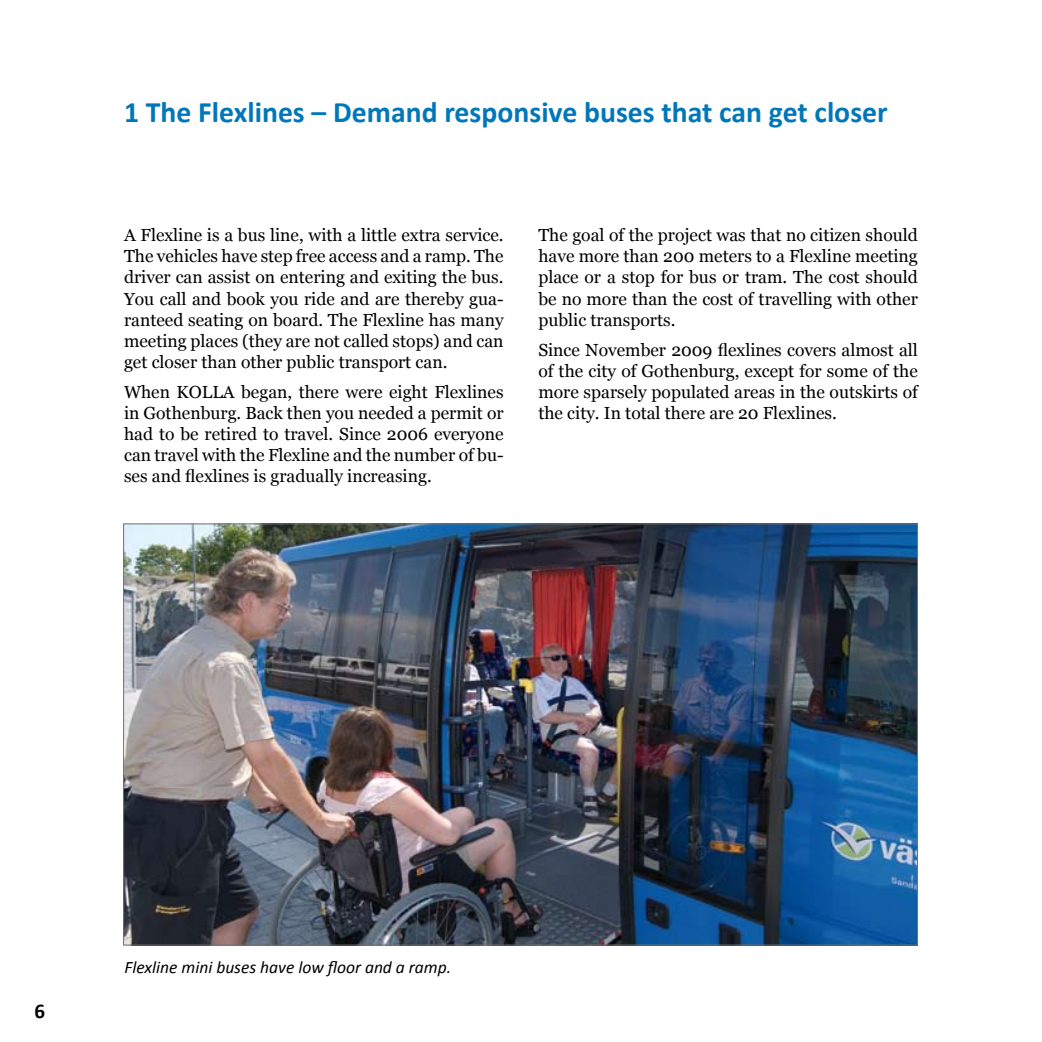
<style>
.page{position:relative;width:1042px;height:1042px;background:#fff}
.page>*{position:absolute;margin:0;border:0;box-sizing:border-box;transform-origin:0 0}
.t1{font:700 29.75px "Calibri";color:#0077ba}
.t2{font:700 21px "Calibri";color:#000}
.t3{font:17.5px/21px "Georgia";color:#000;text-align:justify}
.t4{font:italic 17.5px "Calibri";color:#000}
</style>
<div class="page">
<img style="left:125px;top:525px;width:791px;height:418px">
<h1 class="t1" style="left:124px;top:93px;width:765px">1 The Flexlines – Demand responsive buses that can get closer</h1>
<p class="t3" style="left:124px;top:225px;width:381px">A Flexline is a bus line, with a little extra service.<br>The vehicles have step free access and a ramp. The driver can assist on entering and exiting the bus.<br>You call and book you ride and are thereby gua&shy;ranteed seating on board. The Flexline has many meeting places (they are not called stops) and can get closer than other public transport can.</p>
<p class="t3" style="left:124px;top:382px;width:381px">When KOLLA began, there were eight Flexlines in Gothenburg. Back then you needed a permit or had to be retired to travel. Since 2006 everyone can travel with the Flexline and the number of bu&shy;ses and flexlines is gradually increasing.</p>
<p class="t3" style="left:538px;top:225px;width:381px">The goal of the project was that no citizen should have more than 200 meters to a Flexline meeting place or a stop for bus or tram. The cost should be no more than the cost of travelling with other public transports.</p>
<p class="t3" style="left:538px;top:340px;width:381px">Since November 2009 flexlines covers almost all of the city of Gothenburg, except for some of the more sparsely populated areas in the outskirts of the city. In total there are 20 Flexlines.</p>
<p class="t2" style="left:35px;top:998px;width:12px">6</p>
<p class="t4" style="left:125px;top:957px;width:328px">Flexline mini buses have low floor and a ramp.</p>
</div>
